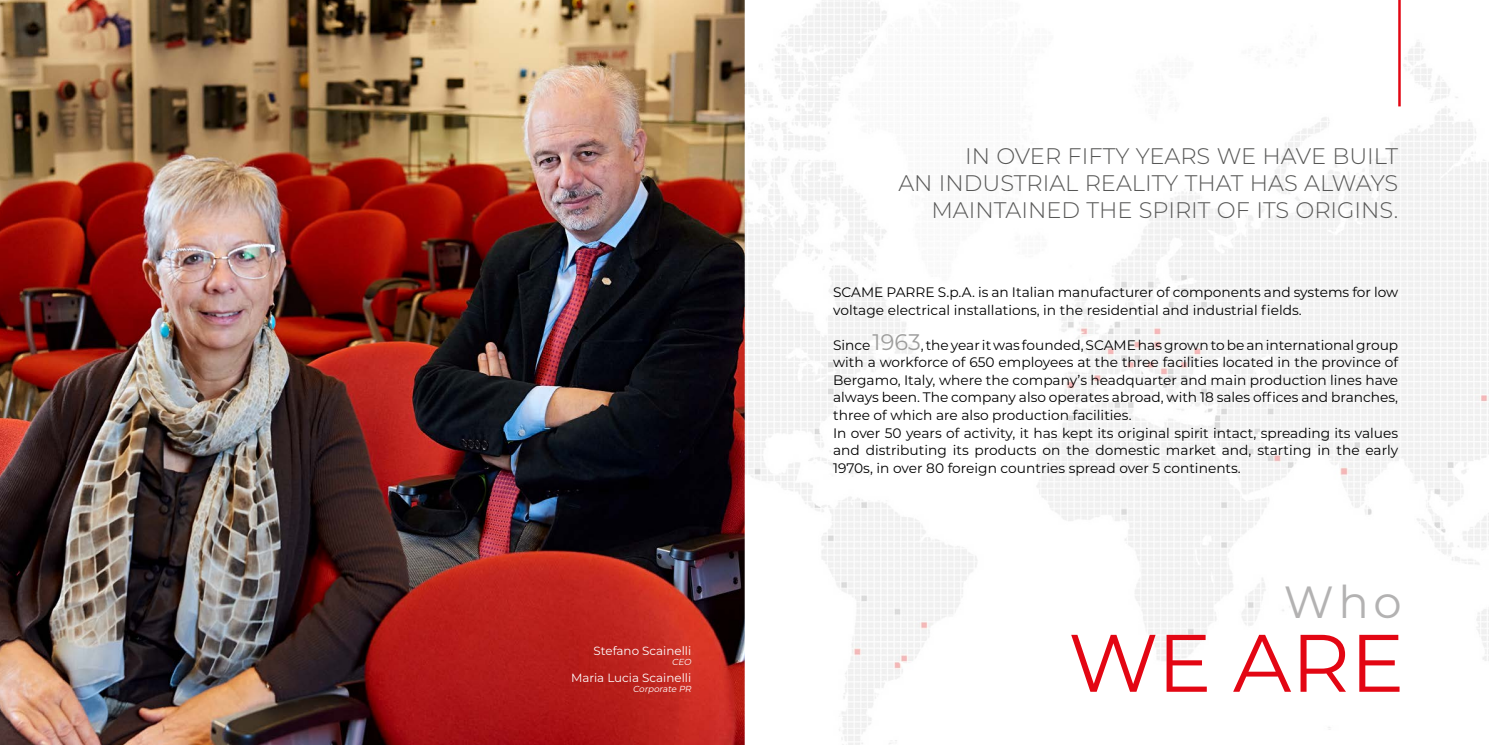
<style>
.page{position:relative;width:1489px;height:745px;background:#fff}
.page>*{position:absolute;margin:0;border:0;box-sizing:border-box;transform-origin:0 0}
.t1{font:81.25px "Montserrat";color:#e30613}
.t2{font:45px "Montserrat";color:#b3b2b2}
.t3{font:300 22.5px/27px "Montserrat";color:#575756;text-align:right}
.t4{font:13.75px/17.5px "Montserrat";color:#000}
.t5{font:11.88px "Montserrat";color:#fff}
.t6{font:italic 8.75px "Montserrat";color:#fff}
.s1{font-size:22.5px;color:#9d9d9c}
</style>
<div class="page">
<img style="left:0;top:0;width:1488px;height:744px">
<hr style="left:1397px;top:0;width:3px;height:106px;background:#e30613">
<p class="t5" style="left:593px;top:641px;width:99px">Stefano Scainelli</p>
<p class="t6" style="left:671px;top:655px;width:23px">CEO</p>
<p class="t5" style="left:571px;top:669px;width:122px">Maria Lucia Scainelli</p>
<p class="t6" style="left:632px;top:682px;width:62px">Corporate PR</p>
<h3 class="t3" style="left:898px;top:141px;width:501px">IN OVER FIFTY YEARS WE HAVE BUILT<br>AN INDUSTRIAL REALITY THAT HAS ALWAYS<br>MAINTAINED THE SPIRIT OF ITS ORIGINS.</h3>
<p class="t4" style="left:833px;top:283px;width:566px">SCAME PARRE S.p.A. is an Italian manufacturer of components and systems for low voltage electrical installations, in the residential and industrial fields.</p>
<p class="t4" style="left:833px;top:335px;width:566px">Since <span class="s1">1963</span>, the year it was founded, SCAME has grown to be an international group with a workforce of 650 employees at the three facilities located in the province of Bergamo, Italy, where the company’s headquarter and main production lines have always been. The company also operates abroad, with 18 sales offices and branches, three of which are also production facilities.<br>In over 50 years of activity, it has kept its original spirit intact, spreading its values and distributing its products on the domestic market and, starting in the early 1970s, in over 80 foreign countries spread over 5 continents.</p>
<h2 class="t2" style="left:1283px;top:571px;width:119px">Who</h2>
<h1 class="t1" style="left:1068px;top:606px;width:338px">WE ARE</h1>
</div>
